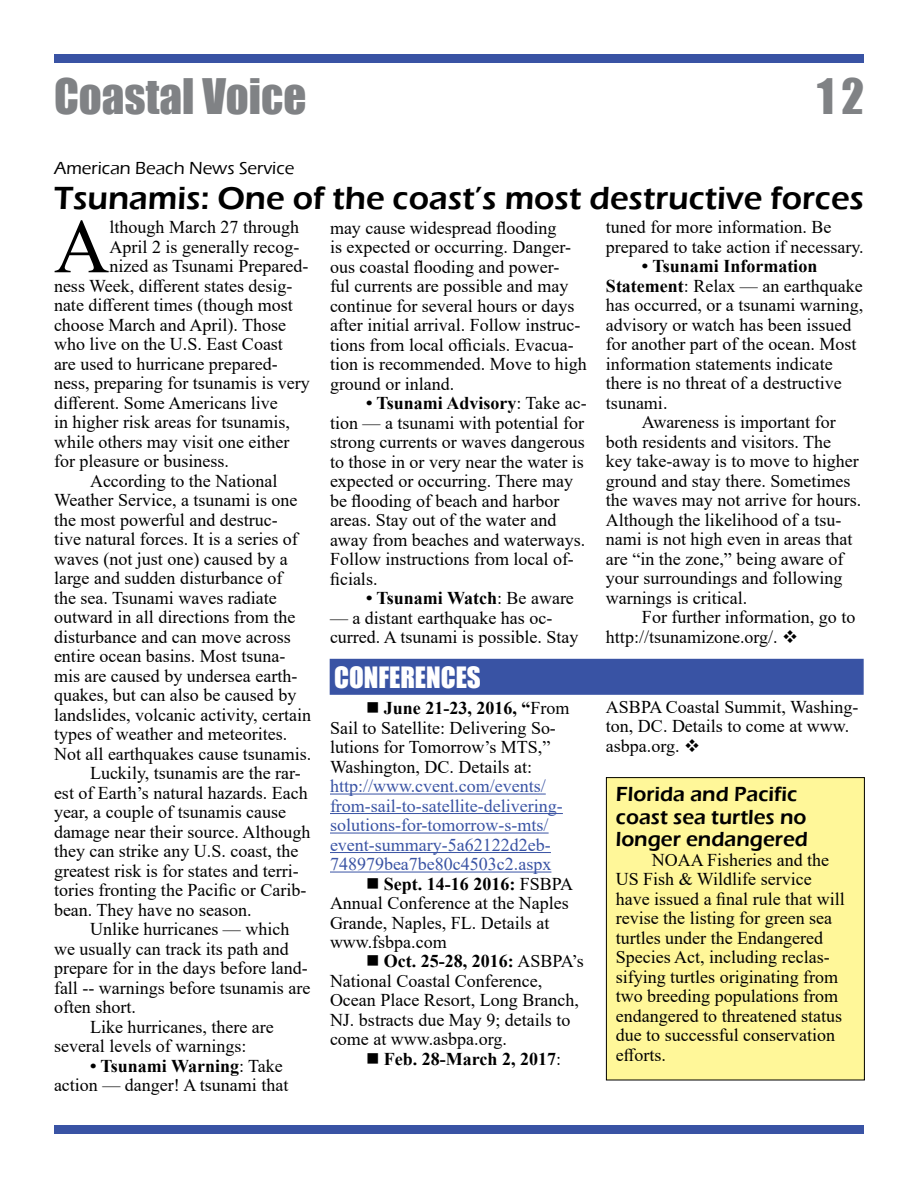
<style>
.page{position:relative;width:918px;height:1188px;background:#fff}
.page>*{position:absolute;margin:0;border:0;box-sizing:border-box;transform-origin:0 0}
.t1{font:76.95px "Times New Roman";color:#000}
.t2{font:45px "Impact";color:#808285}
.t3{font:600 33px "Eras ITC";color:#000}
.t4{font:27px "Impact";color:#fff}
.t5{font:600 21px/22.5px "Eras ITC";color:#000}
.t6{font:18px/19.5px "Times New Roman";color:#000}
.t7{font:18px/19.5px "Times New Roman";color:#3953a4}
.t8{font:700 18px "Times New Roman";color:#000}
.t9{font:500 18px "Eras ITC";color:#000}
.s1{font-weight:700}
.s2{font-weight:400}
</style>
<div class="page">
<div style="left:54px;top:54px;width:810px;height:9px;background:#3953a4"></div>
<div style="left:54px;top:1125px;width:810px;height:9px;background:#3953a4"></div>
<div style="left:330px;top:659px;width:534px;height:36px;background:#3953a4;border:2px solid #3953a4"></div>
<hr style="left:330px;top:794px;width:216px;height:1px;background:#3953a4">
<hr style="left:330px;top:813px;width:233px;height:1px;background:#3953a4">
<hr style="left:330px;top:833px;width:219px;height:1px;background:#3953a4">
<hr style="left:330px;top:852px;width:221px;height:1px;background:#3953a4">
<hr style="left:330px;top:872px;width:221px;height:1px;background:#3953a4">
<div style="left:606px;top:778px;width:258px;height:302px;background:#fff799"></div>
<div style="left:606px;top:777px;width:259px;height:303px;border:1px solid #000"></div>
<h2 class="t2" style="left:54px;top:61px;width:254px">Coastal Voice</h2>
<h2 class="t2" style="left:817px;top:61px;width:48px">12</h2>
<p class="t9" style="left:54px;top:158px;width:242px">American Beach News Service</p>
<h3 class="t3" style="left:54px;top:179px;width:812px">Tsunamis: One of the coast’s most destructive forces</h3>
<h1 class="t1" style="left:54px;top:192px;width:57px">A</h1>
<p class="t6" style="left:110px;top:217px;width:191px">lthough March 27 through</p>
<p class="t6" style="left:330px;top:217px;width:258px">may cause widespread flooding<br>is expected or occurring. Danger&shy;ous coastal flooding and power-<br>ful currents are possible and may continue for several hours or days after initial arrival. Follow instruc&shy;tions from local officials. Evacua&shy;tion is recommended. Move to high ground or inland.</p>
<p class="t6" style="left:330px;top:393px;width:258px;text-indent:36px"><span class="s1">• Tsunami Advisory</span>: Take ac&shy;tion — a tsunami with potential for strong currents or waves dangerous to those in or very near the water is expected or occurring. There may be flooding of beach and harbor areas. Stay out of the water and away from beaches and waterways.<br>Follow instructions from local of&shy;ficials.</p>
<p class="t8" style="left:366px;top:585px;width:209px">• Tsunami Watch<span class="s2">: Be aware</span></p>
<p class="t6" style="left:330px;top:607px;width:250px">— a distant earthquake has oc&shy;curred. A tsunami is possible. Stay</p>
<p class="t6" style="left:606px;top:217px;width:259px">tuned for more information. Be prepared to take action if necessary.</p>
<p class="t8" style="left:642px;top:253px;width:177px">• Tsunami Information</p>
<p class="t6" style="left:606px;top:276px;width:258px"><span class="s1">Statement</span>: Relax — an earthquake</p>
<p class="t6" style="left:606px;top:295px;width:259px">has occurred, or a tsunami warning,</p>
<p class="t6" style="left:606px;top:315px;width:247px">advisory or watch has been issued</p>
<p class="t6" style="left:606px;top:334px;width:252px">for another part of the ocean. Most</p>
<p class="t6" style="left:606px;top:354px;width:228px">information statements indicate</p>
<p class="t6" style="left:606px;top:373px;width:237px">there is no threat of a destructive</p>
<p class="t6" style="left:606px;top:393px;width:63px">tsunami.</p>
<p class="t6" style="left:642px;top:412px;width:195px">Awareness is important for</p>
<p class="t6" style="left:606px;top:432px;width:227px">both residents and visitors. The</p>
<p class="t6" style="left:606px;top:451px;width:254px">key take-away is to move to higher</p>
<p class="t6" style="left:606px;top:471px;width:246px">ground and stay there. Sometimes</p>
<p class="t6" style="left:606px;top:490px;width:257px">the waves may not arrive for hours.</p>
<p class="t6" style="left:606px;top:510px;width:237px">Although the likelihood of a tsu-</p>
<p class="t6" style="left:606px;top:529px;width:248px">nami is not high even in areas that</p>
<p class="t6" style="left:606px;top:549px;width:239px">are “in the zone,” being aware of</p>
<p class="t6" style="left:606px;top:568px;width:238px">your surroundings and following</p>
<p class="t6" style="left:606px;top:588px;width:143px">warnings is critical.</p>
<p class="t6" style="left:642px;top:607px;width:215px">For further information, go to</p>
<p class="t6" style="left:606px;top:627px;width:194px">http://tsunamizone.org/. ❖</p>
<p class="t6" style="left:110px;top:236px;width:191px">April 2 is generally recog-</p>
<p class="t6" style="left:110px;top:256px;width:200px">nized as Tsunami Prepared-</p>
<p class="t6" style="left:54px;top:275px;width:240px">ness Week, different states desig-</p>
<p class="t6" style="left:54px;top:295px;width:240px">nate different times (though most</p>
<p class="t6" style="left:54px;top:314px;width:234px">choose March and April). Those</p>
<p class="t6" style="left:54px;top:334px;width:230px">who live on the U.S. East Coast</p>
<p class="t6" style="left:54px;top:353px;width:225px">are used to hurricane prepared-</p>
<p class="t6" style="left:54px;top:373px;width:257px">ness, preparing for tsunamis is very</p>
<p class="t6" style="left:54px;top:392px;width:225px">different. Some Americans live</p>
<p class="t6" style="left:54px;top:412px;width:237px">in higher risk areas for tsunamis,</p>
<p class="t6" style="left:54px;top:431px;width:237px">while others may visit one either</p>
<p class="t6" style="left:54px;top:451px;width:176px">for pleasure or business.</p>
<p class="t6" style="left:90px;top:470px;width:189px">According to the National</p>
<p class="t6" style="left:54px;top:490px;width:245px">Weather Service, a tsunami is one</p>
<p class="t6" style="left:54px;top:509px;width:225px">the most powerful and destruc-</p>
<p class="t6" style="left:54px;top:529px;width:245px">tive natural forces. It is a series of</p>
<p class="t6" style="left:54px;top:548px;width:235px">waves (not just one) caused by a</p>
<p class="t6" style="left:54px;top:568px;width:230px">large and sudden disturbance of</p>
<p class="t6" style="left:54px;top:587px;width:224px">the sea. Tsunami waves radiate</p>
<p class="t6" style="left:54px;top:607px;width:243px">outward in all directions from the</p>
<p class="t6" style="left:54px;top:626px;width:238px">disturbance and can move across</p>
<p class="t6" style="left:54px;top:646px;width:233px">entire ocean basins. Most tsuna-</p>
<p class="t6" style="left:54px;top:665px;width:245px">mis are caused by undersea earth-</p>
<p class="t6" style="left:54px;top:685px;width:244px">quakes, but can also be caused by</p>
<p class="t6" style="left:54px;top:704px;width:259px">landslides, volcanic activity, certain</p>
<p class="t6" style="left:54px;top:724px;width:235px">types of weather and meteorites.</p>
<p class="t6" style="left:54px;top:743px;width:259px">Not all earthquakes cause tsunamis.</p>
<p class="t6" style="left:90px;top:763px;width:212px">Luckily, tsunamis are the rar-</p>
<p class="t6" style="left:54px;top:782px;width:255px">est of Earth’s natural hazards. Each</p>
<p class="t6" style="left:54px;top:802px;width:234px">year, a couple of tsunamis cause</p>
<p class="t6" style="left:54px;top:821px;width:258px">damage near their source. Although</p>
<p class="t6" style="left:54px;top:841px;width:246px">they can strike any U.S. coast, the</p>
<p class="t6" style="left:54px;top:860px;width:246px">greatest risk is for states and terri-</p>
<p class="t6" style="left:54px;top:880px;width:254px">tories fronting the Pacific or Carib-</p>
<p class="t6" style="left:54px;top:899px;width:199px">bean. They have no season.</p>
<p class="t6" style="left:90px;top:919px;width:201px">Unlike hurricanes — which</p>
<p class="t6" style="left:54px;top:938px;width:236px">we usually can track its path and</p>
<p class="t6" style="left:54px;top:958px;width:255px">prepare for in the days before land-</p>
<p class="t6" style="left:54px;top:977px;width:258px">fall -- warnings before tsunamis are</p>
<p class="t6" style="left:54px;top:997px;width:83px">often short.</p>
<p class="t6" style="left:90px;top:1016px;width:185px">Like hurricanes, there are</p>
<p class="t6" style="left:54px;top:1036px;width:194px">several levels of warnings:</p>
<p class="t6" style="left:54px;top:1055px;width:236px;text-indent:36px"><span class="s1">• Tsunami Warning</span>: Take action — danger! A tsunami that</p>
<h3 class="t4" style="left:334px;top:656px;width:148px">CONFERENCES</h3>
<p class="t6" style="left:330px;top:698px;width:241px;text-indent:36px">■ <span class="s1">June 21-23, 2016, “</span>From<br>Sail to Satellite: Delivering So&shy;lutions for Tomorrow’s MTS,”<br>Washington, DC. Details at:</p>
<p class="t7" style="left:330px;top:776px;width:234px">http://www.cvent.com/events/ from-sail-to-satellite-delivering&shy;solutions-for-tomorrow-s-mts/ event-summary-5a62122d2eb-748979bea7be80c4503c2.aspx</p>
<p class="t6" style="left:330px;top:873px;width:245px;text-indent:36px">■ <span class="s1">Sept. 14-16 2016:</span> FSBPA<br>Annual Conference at the Naples<br>Grande, Naples, FL. Details at www.fsbpa.com</p>
<p class="t6" style="left:330px;top:951px;width:255px;text-indent:36px">■ <span class="s1">Oct. 25-28, 2016:</span> ASBPA’s<br>National Coastal Conference,<br>Ocean Place Resort, Long Branch,<br>NJ. bstracts due May 9; details to come at www.asbpa.org.</p>
<p class="t8" style="left:366px;top:1046px;width:197px">■ Feb. 28-March 2, 2017<span class="s2">:</span></p>
<p class="t6" style="left:606px;top:696px;width:254px">ASBPA Coastal Summit, Washing&shy;ton, DC. Details to come at www. asbpa.org. ❖</p>
<p class="t5" style="left:616px;top:783px;width:194px">Florida and Pacific coast sea turtles no longer endangered</p>
<p class="t6" style="left:616px;top:850px;width:230px;text-indent:36px">NOAA Fisheries and the<br>US Fish &amp; Wildlife service have issued a final rule that will revise the listing for green sea turtles under the Endangered<br>Species Act, including reclas&shy;sifying turtles originating from two breeding populations from endangered to threatened status due to successful conservation efforts.</p>
</div>
